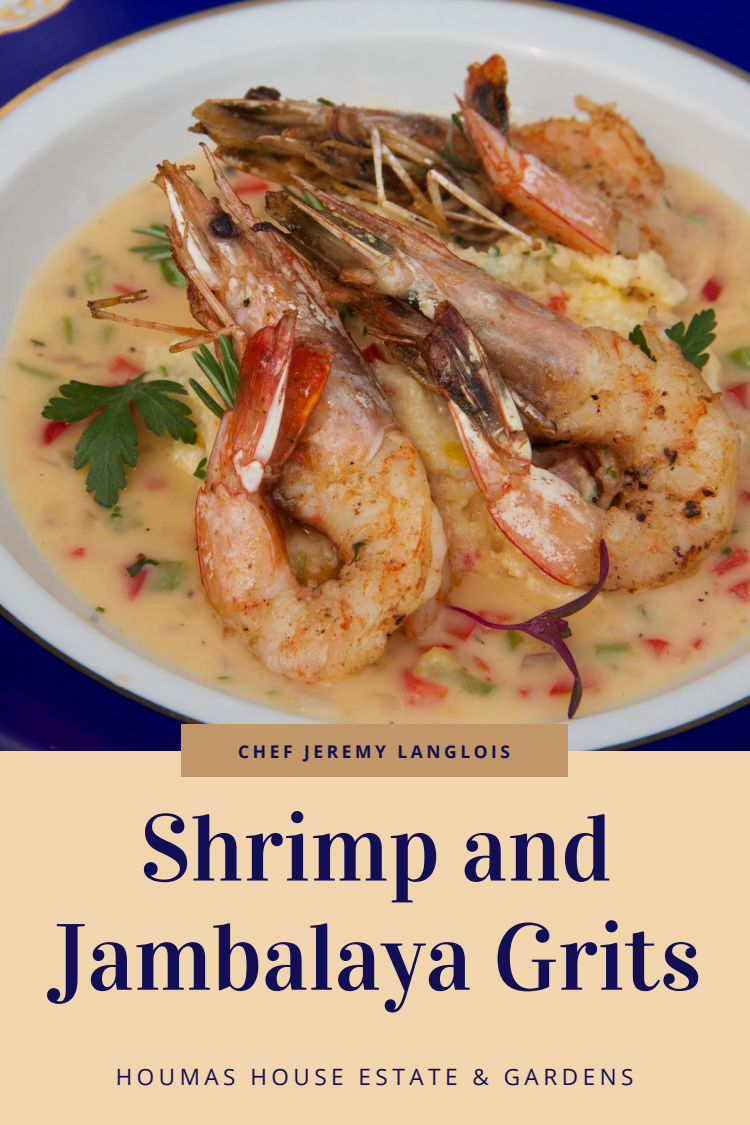
<style>
.page{position:relative;width:750px;height:1125px;background:#f1d5ad}
.page>*{position:absolute;margin:0;border:0;box-sizing:border-box;transform-origin:0 0}
.t1{font:94.25px/109.1px "Vidaloka";color:#120f56;text-align:center}
.t2{font:22.5px "Open Sans";letter-spacing:.2em;color:#120f56}
.t3{font:700 17.5px "Open Sans";letter-spacing:.2em;color:#120f56}
</style>
<div class="page">
<img style="left:0;top:0;width:750px;height:751px">
<div style="left:181px;top:725px;width:386px;height:52px;background:#c19767"></div>
<p class="t3" style="left:238px;top:739px;width:273px">CHEF JEREMY LANGLOIS</p>
<h1 class="t1" style="left:50px;top:795px;width:653px">Shrimp and<br>Jambalaya Grits</h1>
<p class="t2" style="left:116px;top:1061px;width:519px">HOUMAS HOUSE ESTATE &amp; GARDENS</p>
</div>
